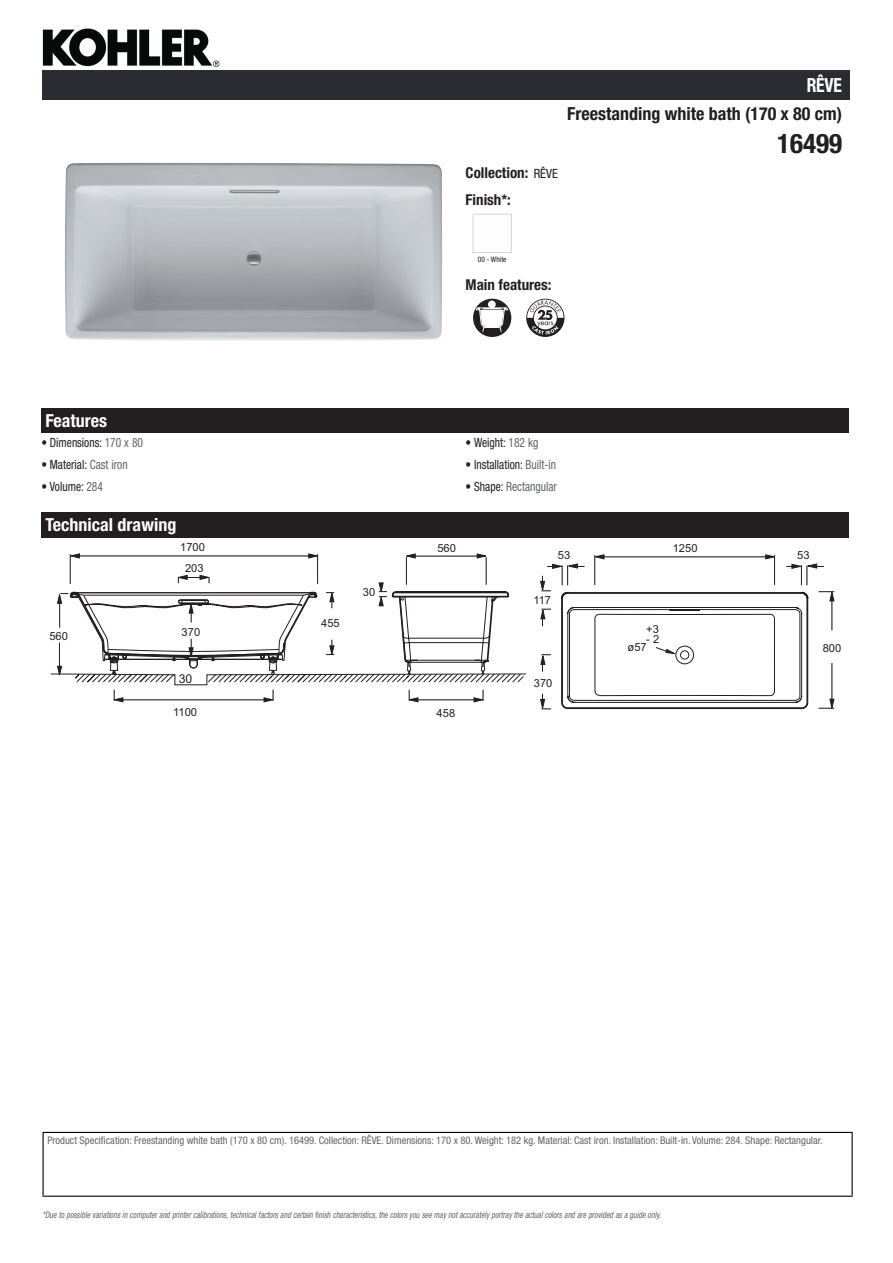
<style>
.page{position:relative;width:893px;height:1263px;background:#fff}
.page>*{position:absolute;margin:0;border:0;box-sizing:border-box;transform-origin:0 0}
.t1{font:700 condensed 27px "Helvetica Neue LT Std";color:#231f20}
.t2{font:700 condensed 19.5px "Helvetica Neue LT Std";color:#fff;scale:.9 1}
.t3{font:700 condensed 18px "Helvetica Neue LT Std";color:#231f20}
.t4{font:700 condensed 18px "Helvetica Neue LT Std";color:#fff}
.t5{font:700 condensed 15px/27.8px "Helvetica Neue LT Std";color:#231f20}
.t6{font:condensed 12.75px "Helvetica Neue LT Std";color:#231f20;scale:.9 1}
.t7{font:condensed 12.75px "Helvetica Neue LT Std";color:#626568;scale:.9 1}
.t8{font:12.3px "Arial";color:#231f20}
.t9{font:11.1px "Arial";color:#231f20}
.t10{font:condensed 10.5px "Helvetica Neue LT Std";color:#626568}
.t11{font:italic condensed 9px "Helvetica Neue LT Std";color:#626568;scale:.87 1}
.t12{font:condensed 7.5px "Helvetica Neue LT Std";color:#231f20}
.s1{font-weight:400;font-size:12.75px}
.s2{color:#626568}
.s3{color:#231f20}
</style>
<div class="page">
<img style="left:42px;top:28px;width:188px;height:53px">
<img style="left:65px;top:163px;width:377px;height:178px">
<div style="left:473px;top:214px;width:39px;height:39px;border:1px solid #d3d4da"></div>
<svg style="left:473px;top:299px;width:38px;height:38px"></svg>
<div style="left:488px;top:301px;width:8px;height:7px;background:#fff;border-radius:50%"></div>
<svg style="left:476px;top:308px;width:32px;height:24px"></svg>
<svg style="left:526px;top:299px;width:38px;height:38px"></svg>
<div style="left:41px;top:408px;width:808px;height:25px;background:#231f20"></div>
<div style="left:41px;top:512px;width:808px;height:25px;background:#231f20"></div>
<svg style="left:50px;top:553px;width:785px;height:157px"></svg>
<div style="left:43px;top:71px;width:807px;height:29px;background:#2a2c32"></div>
<hr style="left:43px;top:1132px;width:810px;height:1px;background:#040503">
<hr style="left:43px;top:1133px;width:1px;height:62px;background:#040503">
<hr style="left:852px;top:1133px;width:1px;height:62px;background:#040503">
<hr style="left:43px;top:1195px;width:810px;height:2px;background:#040503">
<h2 class="t2" style="left:807px;top:74px;width:41px">RÊVE</h2>
<h3 class="t3" style="left:567px;top:103px;width:277px">Freestanding white bath (170 x 80 cm)</h3>
<h3 class="t5" style="left:466px;top:158px;width:94px">Collection: <span class="s1">RÊVE<br></span>Finish*:</h3>
<p class="t12" style="left:478px;top:255px;width:30px">00 - White</p>
<h3 class="t5" style="left:466px;top:271px;width:87px">Main features:</h3>
<h3 class="t4" style="left:46px;top:410px;width:63px">Features</h3>
<h3 class="t6" style="left:41px;top:435px;width:114px">• Dimensions: <span class="s2">170 x 80</span></h3>
<h3 class="t6" style="left:466px;top:435px;width:83px">• Weight: <span class="s2">182 kg</span></h3>
<h3 class="t6" style="left:41px;top:457px;width:97px">• Material: <span class="s2">Cast iron</span></h3>
<h3 class="t6" style="left:466px;top:457px;width:102px">• Installation: <span class="s2">Built-in</span></h3>
<h3 class="t6" style="left:41px;top:479px;width:70px">• Volume: <span class="s2">284</span></h3>
<h3 class="t7" style="left:466px;top:479px;width:103px"><span class="s3">• Shape:</span> Rectangular</h3>
<h3 class="t4" style="left:46px;top:514px;width:132px">Technical drawing</h3>
<h1 class="t1" style="left:777px;top:127px;width:66px">16499</h1>
<p class="t9" style="left:180px;top:540px;width:26px">1700</p>
<p class="t9" style="left:673px;top:541px;width:26px">1250</p>
<p class="t9" style="left:437px;top:540px;width:20px">560</p>
<p class="t9" style="left:558px;top:548px;width:14px">53</p>
<p class="t9" style="left:797px;top:548px;width:14px">53</p>
<p class="t9" style="left:49px;top:629px;width:20px">560</p>
<p class="t9" style="left:185px;top:561px;width:20px">203</p>
<p class="t9" style="left:182px;top:625px;width:20px">370</p>
<h3 class="t8" style="left:179px;top:670px;width:15px">30</h3>
<p class="t9" style="left:321px;top:616px;width:20px">455</p>
<p class="t9" style="left:363px;top:585px;width:14px">30</p>
<p class="t9" style="left:173px;top:705px;width:25px">1100</p>
<p class="t9" style="left:437px;top:705px;width:20px">458</p>
<p class="t9" style="left:533px;top:592px;width:19px">117</p>
<p class="t9" style="left:534px;top:676px;width:20px">370</p>
<p class="t9" style="left:646px;top:621px;width:14px">+3</p>
<p class="t9" style="left:646px;top:632px;width:15px">- 2</p>
<p class="t9" style="left:628px;top:639px;width:21px">ø57</p>
<p class="t9" style="left:823px;top:641px;width:20px">800</p>
<p class="t10" style="left:47px;top:1134px;width:777px">Product Specification: Freestanding white bath (170 x 80 cm). 16499. Collection: RÊVE. Dimensions: 170 x 80. Weight: 182 kg. Material: Cast iron. Installation: Built-in. Volume: 284. Shape: Rectangular.</p>
<p class="t11" style="left:43px;top:1210px;width:714px">*Due to possible variationsin computerand printercalibrations,technicalfactorsand certain finish characteristics,the colorsyou see maynotaccuratelyportraythe actualcolorsand are provided asa guide only.</p>
</div>
